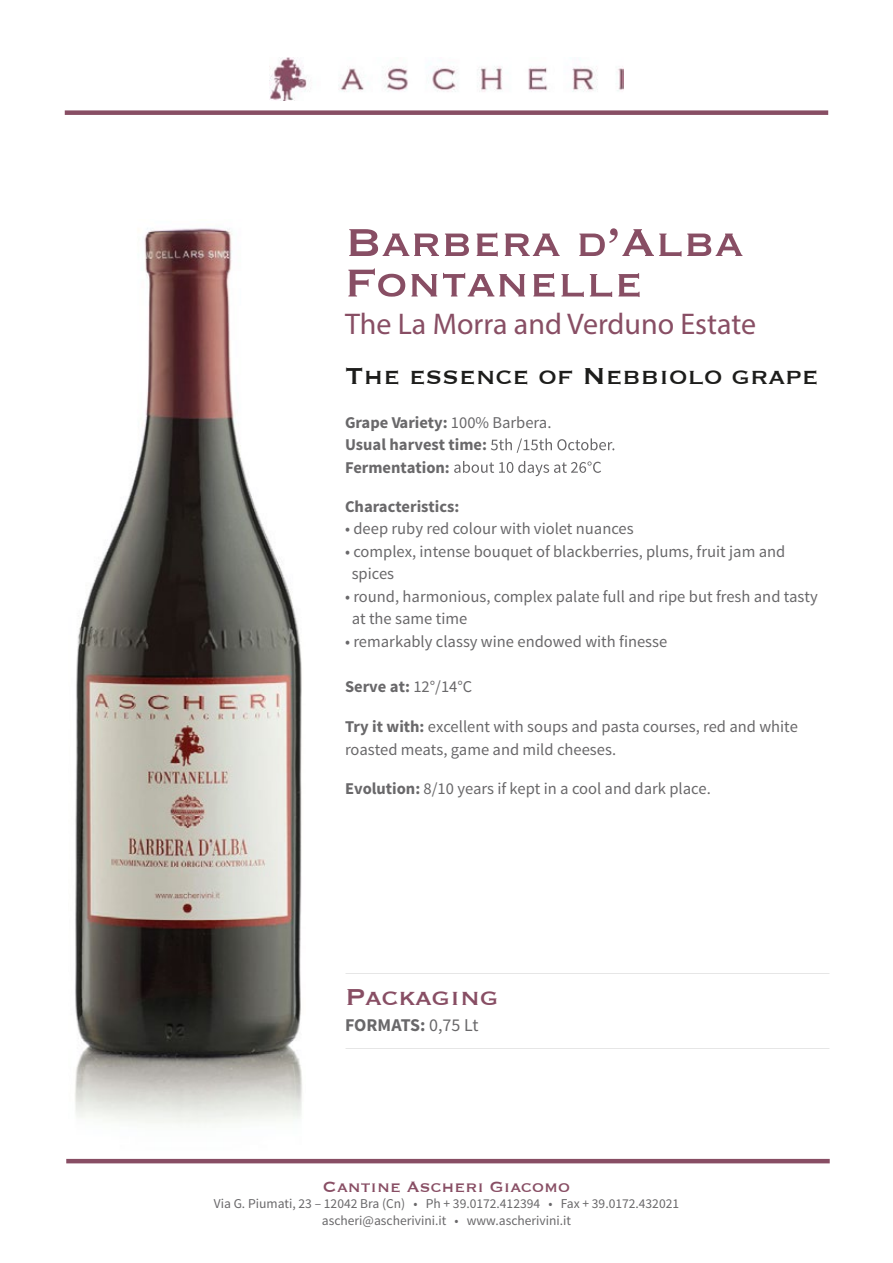
<style>
.page{position:relative;width:893px;height:1263px;background:#fff}
.page>*{position:absolute;margin:0;border:0;box-sizing:border-box;transform-origin:0 0}
.t1{font:51px/40.5px "Copperplate";color:#884e64}
.t2{font:30px "Myriad Pro";color:#884e64}
.t3{font:30px "Copperplate";color:#1d1d1b}
.t4{font:30px "Copperplate";color:#884e64}
.t5{font:19.5px "Copperplate";color:#884e64}
.t6{font:700 18px "Source Sans Pro";letter-spacing:-.005em;color:#69686a}
.t7{font:16.5px/22.5px "Source Sans Pro";color:#69686a}
.t8{font:700 16.5px/22.5px "Source Sans Pro";color:#69686a}
.t9{font:13.5px/16.2px "Source Sans Pro";color:#69686a;text-align:center}
.s1{font-weight:400}
.s2{font-weight:700}
</style>
<div class="page">
<svg style="left:491px;top:438px;width:123px;height:15px"></svg>
<svg style="left:454px;top:461px;width:147px;height:15px"></svg>
<hr style="left:66px;top:1159px;width:764px;height:4px;background:#884e64">
<div style="left:65px;top:110px;width:763px;height:5px;background:#884e64"></div>
<img style="left:269px;top:57px;width:354px;height:43px">
<img style="left:75px;top:228px;width:227px;height:895px">
<h1 class="t1" style="left:345px;top:219px;width:400px">Barbera d’Alba<br>Fontanelle</h1>
<h2 class="t2" style="left:345px;top:305px;width:413px">The La Morra and Verduno Estate</h2>
<h2 class="t3" style="left:345px;top:356px;width:475px">The essence of Nebbiolo grape</h2>
<p class="t8" style="left:345px;top:412px;width:208px">Grape Variety: <span class="s1">100% Barbera.<br></span>Usual harvest time:<br>Fermentation:</p>
<p class="t8" style="left:345px;top:496px;width:116px">Characteristics:</p>
<p class="t7" style="left:345px;top:518px;width:290px">• deep ruby red colour with violet nuances</p>
<p class="t7" style="left:352px;top:540px;width:435px;text-indent:-7px">• complex, intense bouquet of blackberries, plums, fruit jam and spices</p>
<p class="t7" style="left:352px;top:585px;width:468px;text-indent:-7px">• round, harmonious, complex palate full and ripe but fresh and tasty at the same time</p>
<p class="t7" style="left:345px;top:630px;width:324px">• remarkably classy wine endowed with finesse</p>
<p class="t8" style="left:345px;top:676px;width:129px">Serve at: <span class="s1">12°/14°C</span></p>
<p class="t7" style="left:345px;top:716px;width:454px"><span class="s2">Try it with:</span> excellent with soups and pasta courses, red and white roasted meats, game and mild cheeses.</p>
<p class="t7" style="left:345px;top:777px;width:367px"><span class="s2">Evolution:</span> 8/10 years if kept in a cool and dark place.</p>
<h2 class="t4" style="left:345px;top:977px;width:155px">Packaging</h2>
<p class="t6" style="left:345px;top:1014px;width:135px">FORMATS: <span class="s1">0,75 Lt</span></p>
<p class="t5" style="left:323px;top:1174px;width:249px">Cantine Ascheri Giacomo</p>
<p class="t9" style="left:214px;top:1196px;width:467px">Via G. Piumati, 23 – 12042 Bra (Cn) • Ph + 39.0172.412394 • Fax + 39.0172.432021 ascheri@ascherivini.it • www.ascherivini.it</p>
</div>
